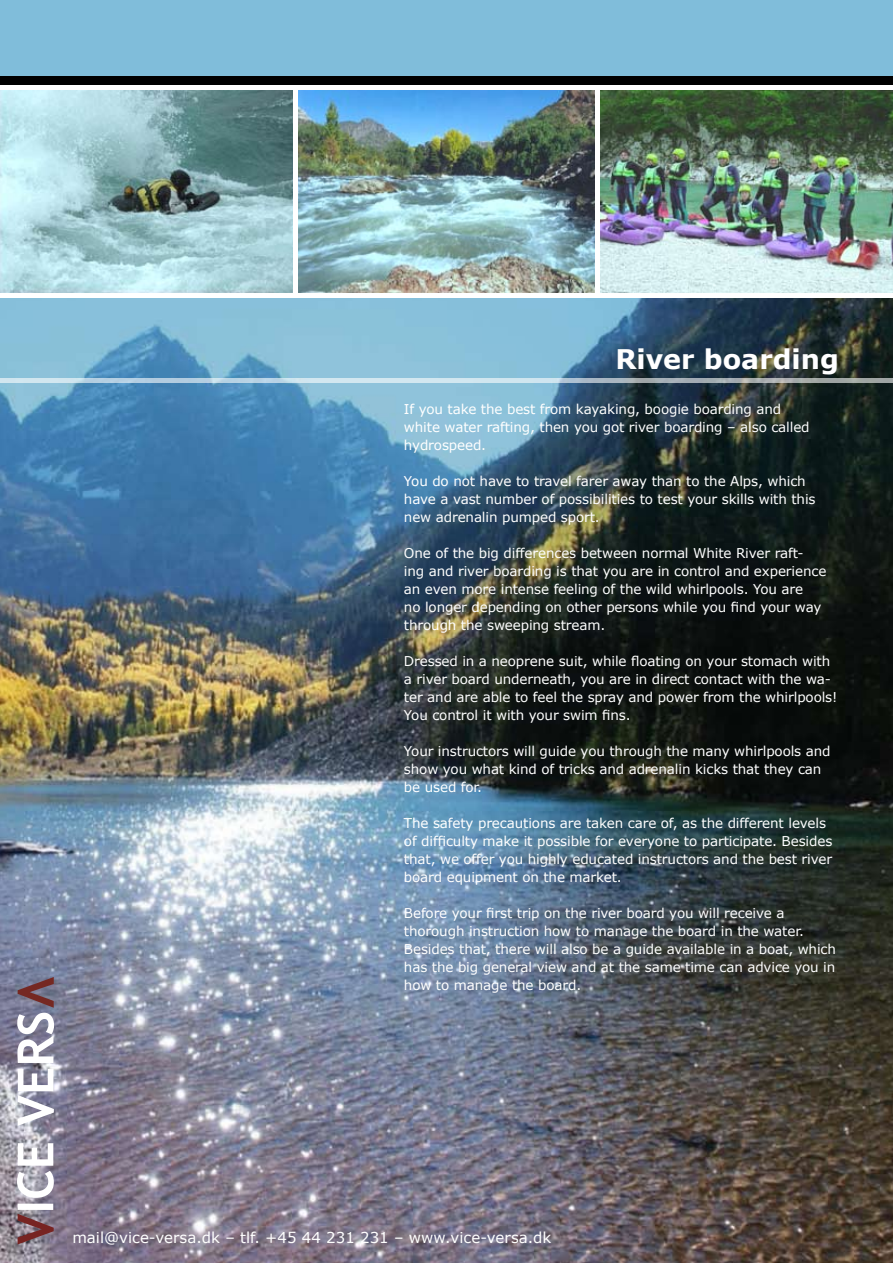
<style>
.page{position:relative;width:893px;height:1263px;background:#fff}
.page>*{position:absolute;margin:0;border:0;box-sizing:border-box;transform-origin:0 0}
.t1{font:700 27px "Verdana";color:#fff}
.t2{font:15px "Verdana";color:#fff}
.t3{font:13.5px/18px "Verdana";letter-spacing:-.01em;color:#fff}
</style>
<div class="page">
<img style="left:0;top:0;width:893px;height:1263px">
<img style="left:0;top:89px;width:293px;height:204px">
<img style="left:600px;top:89px;width:293px;height:204px">
<img style="left:298px;top:89px;width:297px;height:204px">
<svg style="left:0;top:378px;width:893px;height:5px;background:#bbccd6"></svg>
<div style="left:293px;top:89px;width:5px;height:204px;background:#fff"></div>
<div style="left:595px;top:89px;width:5px;height:204px;background:#fff"></div>
<div style="left:0;top:293px;width:893px;height:5px;background:#fff"></div>
<div style="left:0;top:77px;width:893px;height:8px;background:#000"></div>
<hr style="left:0;top:85px;width:893px;height:4px;background:#fff">
<svg style="left:18px;top:1214px;width:36px;height:30px"></svg>
<div style="left:18px;top:1203px;width:35px;height:7px;background:#fff"></div>
<svg style="left:17px;top:1143px;width:37px;height:55px"></svg>
<svg style="left:18px;top:1069px;width:36px;height:57px"></svg>
<svg style="left:17px;top:977px;width:37px;height:86px"></svg>
<h1 class="t1" style="left:615px;top:342px;width:225px">River boarding</h1>
<p class="t3" style="left:404px;top:400px;width:407px">If you take the best from kayaking, boogie boarding and white water rafting, then you got river boarding – also called hydrospeed.</p>
<p class="t3" style="left:404px;top:472px;width:413px">You do not have to travel farer away than to the Alps, which have a vast number of possibilities to test your skills with this new adrenalin pumped sport.</p>
<p class="t3" style="left:404px;top:544px;width:424px">One of the big differences between normal White River raft&shy;ing and river boarding is that you are in control and experience an even more intense feeling of the wild whirlpools. You are<br>no longer depending on other persons while you find your way through the sweeping stream.</p>
<p class="t3" style="left:404px;top:652px;width:435px">Dressed in a neoprene suit, while floating on your stomach with a river board underneath, you are in direct contact with the wa&shy;ter and are able to feel the spray and power from the whirlpools!<br>You control it with your swim fins.</p>
<p class="t3" style="left:404px;top:742px;width:428px">Your instructors will guide you through the many whirlpools and show you what kind of tricks and adrenalin kicks that they can be used for.</p>
<p class="t3" style="left:404px;top:814px;width:430px">The safety precautions are taken care of, as the different levels of difficulty make it possible for everyone to participate. Besides that, we offer you highly educated instructors and the best river board equipment on the market.</p>
<p class="t3" style="left:404px;top:904px;width:434px">Before your first trip on the river board you will receive a thorough instruction how to manage the board in the water.<br>Besides that, there will also be a guide available in a boat, which has the big general view and at the same time can advice you in how to manage the board.</p>
<p class="t2" style="left:72px;top:1228px;width:481px">mail@vice-versa.dk – tlf. +45 44 231 231 – www.vice-versa.dk</p>
</div>
